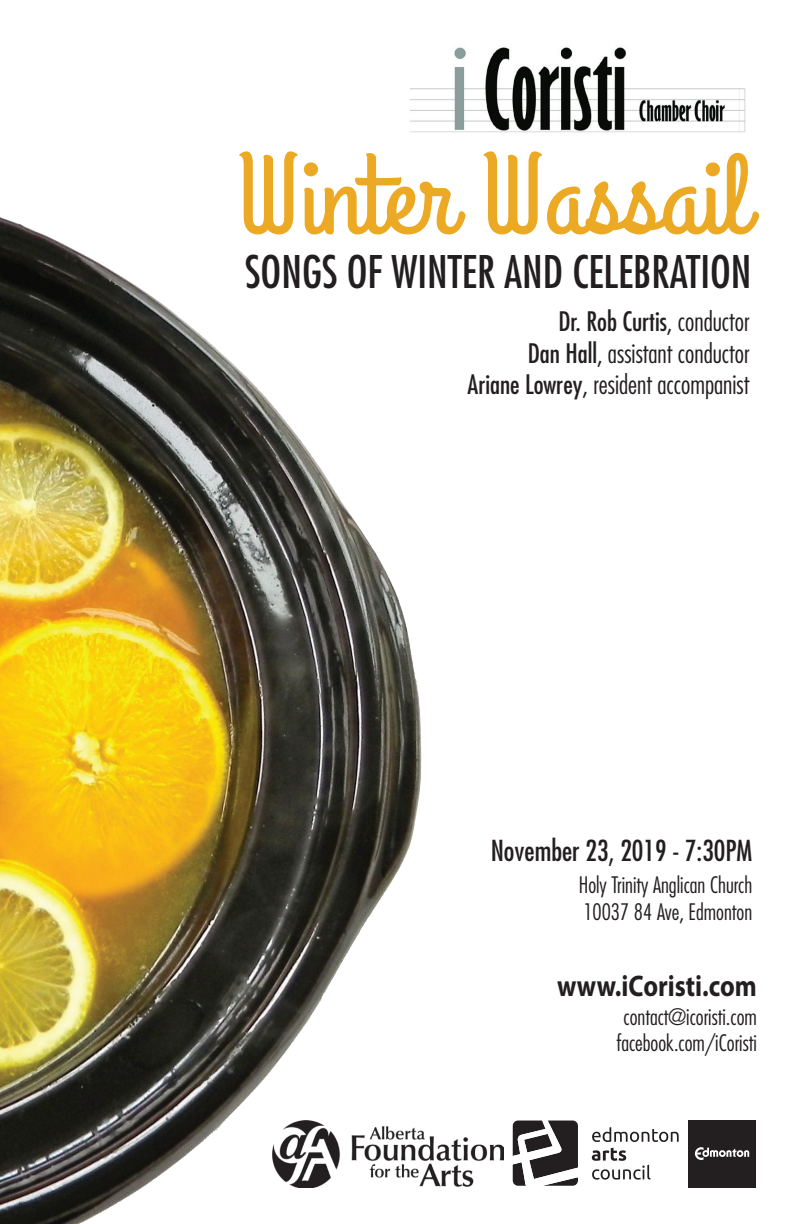
<style>
.page{position:relative;width:792px;height:1224px;background:#fff}
.page>*{position:absolute;margin:0;border:0;box-sizing:border-box;transform-origin:0 0}
.t1{font:114.2px "Grand Hotel";color:#eba924}
.t2{font:condensed 43.8px "Futura LT";color:#231f20}
.t3{font:700 30px "Myriad Pro";color:#231f20;scale:.85 1}
.t4{font:condensed 28.2px "Futura LT";color:#231f20}
.t5{font:300 condensed 26.2px/31.4px "Futura LT";color:#231f20;text-align:right}
.t6{font:300 condensed 22.2px/26.6px "Futura LT";color:#231f20}
.s1{font-weight:400}
</style>
<div class="page">
<img style="left:0;top:217px;width:422px;height:1007px">
<img style="left:410px;top:47px;width:336px;height:86px">
<img style="left:273px;top:1121px;width:230px;height:67px">
<div style="left:688px;top:1121px;width:68px;height:67px;background:#231f20"></div>
<svg style="left:695px;top:1147px;width:54px;height:13px"></svg>
<svg style="left:592px;top:1127px;width:87px;height:15px"></svg>
<svg style="left:592px;top:1148px;width:59px;height:32px"></svg>
<svg style="left:513px;top:1121px;width:65px;height:65px"></svg>
<h1 class="t1" style="left:236px;top:123px;width:514px">Winter Wassail</h1>
<h2 class="t2" style="left:245px;top:245px;width:508px">SONGS OF WINTER AND CELEBRATION</h2>
<p class="t5" style="left:468px;top:306px;width:283px"><span class="s1">Dr. Rob Curtis</span>, conductor<br><span class="s1">Dan Hall</span>, assistant conductor<br><span class="s1">Ariane Lowrey</span>, resident accompanist</p>
<p class="t4" style="left:491px;top:834px;width:263px">November 23, 2019 - 7:30PM</p>
<p class="t6" style="left:579px;top:872px;width:175px">Holy Trinity Anglican Church<br>10037 84 Ave, Edmonton</p>
<h3 class="t3" style="left:557px;top:967px;width:237px">www.iCoristi.com</h3>
<p class="t6" style="left:617px;top:1003px;width:142px;text-align:center">contact@icoristi.com facebook.com/iCoristi</p>
</div>
